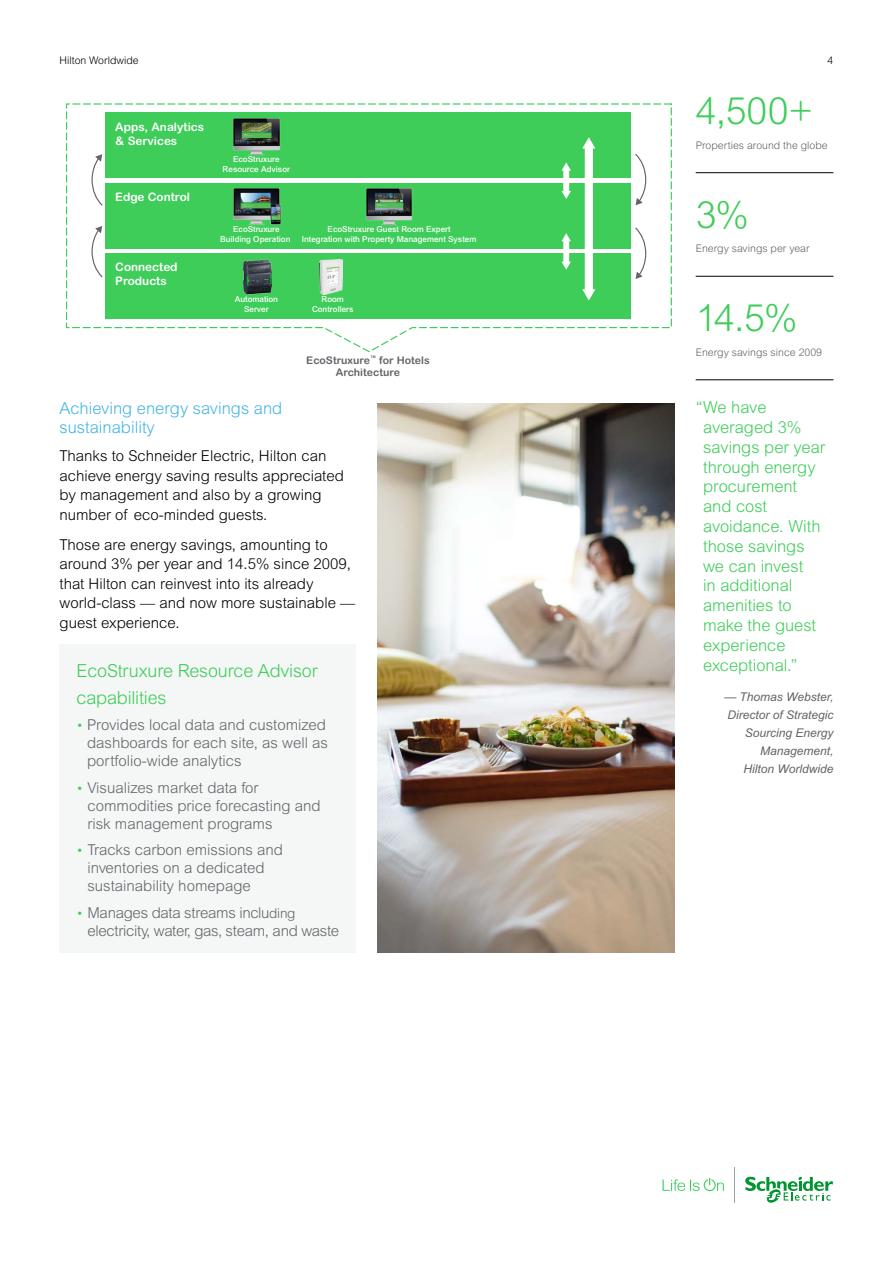
<style>
.page{position:relative;width:893px;height:1263px;background:#fff}
.page>*{position:absolute;margin:0;border:0;box-sizing:border-box;transform-origin:0 0}
.t1{font:300 37.5px "Arial MT Std";color:#3dcd58}
.t2{font:300 18px/27px "Arial MT Std";letter-spacing:-.01em;color:#3dcd58}
.t3{font:300 16.5px/19.8px "Arial MT Std";letter-spacing:-.005em;color:#3dcd58}
.t4{font:300 16.5px/19.5px "Arial MT Std";color:#42b4e6}
.t5{font:300 15px/19.5px "Arial MT Std";color:#000}
.t6{font:300 15px/18px "Arial MT Std";color:#626469}
.t7{font:300 15px/18px "Arial MT Std";letter-spacing:-.02em;color:#626469}
.t8{font:italic 12px/18px "Arial MT Std";color:#626469;text-align:right}
.t9{font:700 11.7px/14.1px "Arial Rounded MT Std";color:#fff}
.t10{font:300 10.5px "Arial MT Std";color:#626469}
.t11{font:700 10.5px/12.6px "Arial Rounded MT Std";color:#626469;text-align:center}
.t12{font:300 10.5px "Arial MT Std";color:#000}
.t13{font:500 8.25px/9.9px "Arial MT Std";color:#fff;text-align:center}
.s1{font-size:13.5px;color:#3dcd58}
.s2{font-size:13.5px}
</style>
<div class="page">
<svg style="left:662px;top:1178px;width:62px;height:13px"></svg>
<svg style="left:745px;top:1176px;width:88px;height:27px"></svg>
<hr style="left:734px;top:1168px;width:1px;height:35px;background:#9fa0a4">
<div style="left:60px;top:644px;width:296px;height:308px;background:#f5f6f6"></div>
<img style="left:378px;top:403px;width:296px;height:550px">
<svg style="left:66px;top:103px;width:606px;height:250px"></svg>
<div style="left:105px;top:112px;width:526px;height:66px;background:#3dcd58"></div>
<div style="left:105px;top:183px;width:526px;height:66px;background:#3dcd58"></div>
<div style="left:105px;top:253px;width:526px;height:66px;background:#3dcd58"></div>
<div style="left:585px;top:147px;width:8px;height:144px;background:#fff"></div>
<svg style="left:582px;top:137px;width:13px;height:12px"></svg>
<svg style="left:582px;top:289px;width:13px;height:12px"></svg>
<div style="left:563px;top:169px;width:6px;height:23px;background:#fff"></div>
<svg style="left:562px;top:162px;width:9px;height:9px"></svg>
<svg style="left:562px;top:191px;width:9px;height:8px"></svg>
<div style="left:563px;top:240px;width:6px;height:23px;background:#fff"></div>
<svg style="left:562px;top:233px;width:9px;height:8px"></svg>
<svg style="left:562px;top:262px;width:9px;height:8px"></svg>
<svg style="left:634px;top:153px;width:13px;height:52px"></svg>
<svg style="left:634px;top:226px;width:13px;height:53px"></svg>
<svg style="left:91px;top:226px;width:13px;height:53px"></svg>
<svg style="left:91px;top:154px;width:13px;height:53px"></svg>
<img style="left:233px;top:118px;width:47px;height:38px">
<img style="left:320px;top:260px;width:22px;height:35px">
<img style="left:231px;top:181px;width:50px;height:44px">
<img style="left:365px;top:182px;width:48px;height:44px">
<img style="left:243px;top:260px;width:28px;height:35px">
<hr style="left:696px;top:172px;width:137px;height:1px;background:#000">
<hr style="left:696px;top:276px;width:137px;height:1px;background:#000">
<hr style="left:696px;top:379px;width:137px;height:1px;background:#000">
<p class="t12" style="left:60px;top:54px;width:81px">Hilton Worldwide</p>
<p class="t12" style="left:828px;top:54px;width:7px">4</p>
<p class="t9" style="left:115px;top:119px;width:90px">Apps, Analytics &amp; Services</p>
<p class="t9" style="left:115px;top:189px;width:76px">Edge Control</p>
<p class="t9" style="left:115px;top:260px;width:64px">Connected<br>Products</p>
<p class="t13" style="left:223px;top:154px;width:69px">EcoStruxure<br>Resource Advisor</p>
<p class="t13" style="left:220px;top:224px;width:72px">EcoStruxure<br>Building Operation</p>
<p class="t13" style="left:302px;top:224px;width:176px">EcoStruxure Guest Room Expert<br>Integration with Property Management System</p>
<p class="t13" style="left:235px;top:295px;width:45px">Automation<br>Server</p>
<p class="t13" style="left:312px;top:295px;width:43px">Room<br>Controllers</p>
<p class="t11" style="left:306px;top:354px;width:125px">EcoStruxure<sup>™</sup> for Hotels<br>Architecture</p>
<p class="t4" style="left:60px;top:398px;width:224px">Achieving energy savings and sustainability</p>
<p class="t5" style="left:60px;top:446px;width:286px">Thanks to Schneider Electric, Hilton can achieve energy saving results appreciated by management and also by a growing number of eco-minded guests.</p>
<p class="t5" style="left:60px;top:535px;width:297px">Those are energy savings, amounting to around 3% per year and 14.5% since 2009, that Hilton can reinvest into its already world-class — and now more sustainable — guest experience.</p>
<p class="t2" style="left:77px;top:657px;width:243px">EcoStruxure Resource Advisor capabilities</p>
<p class="t6" style="left:87px;top:716px;width:243px;text-indent:-11px"><span class="s1">•</span> Provides local data and customized dashboards for each site, as well as portfolio-wide analytics</p>
<p class="t6" style="left:87px;top:778px;width:235px;text-indent:-11px"><span class="s1">•</span> Visualizes market data for commodities price forecasting and risk management programs</p>
<p class="t6" style="left:87px;top:841px;width:197px;text-indent:-11px"><span class="s1">•</span> Tracks carbon emissions and inventories on a dedicated sustainability homepage</p>
<p class="t7" style="left:87px;top:903px;width:253px;text-indent:-11px"><span class="s1">•</span> Manages data streams inclu<span class="s2">ding </span>electricity, water, gas, steam, and waste</p>
<h1 class="t1" style="left:696px;top:90px;width:119px">4,500+</h1>
<p class="t10" style="left:696px;top:139px;width:133px">Properties around the globe</p>
<h1 class="t1" style="left:696px;top:193px;width:55px">3%</h1>
<p class="t10" style="left:696px;top:243px;width:115px">Energy savings per year</p>
<h1 class="t1" style="left:696px;top:297px;width:103px">14.5%</h1>
<p class="t10" style="left:696px;top:346px;width:128px">Energy savings since 2009</p>
<p class="t3" style="left:703px;top:397px;width:124px;text-indent:-7px">“We have averaged 3% savings per year through energy procurement and cost avoidance. With those savings we can invest<br>in additional amenities to make the guest experience exceptional.”</p>
<p class="t8" style="left:724px;top:688px;width:111px">— Thomas Webster,<br>Director of Strategic<br>Sourcing Energy<br>Management,<br>Hilton Worldwide</p>
</div>
